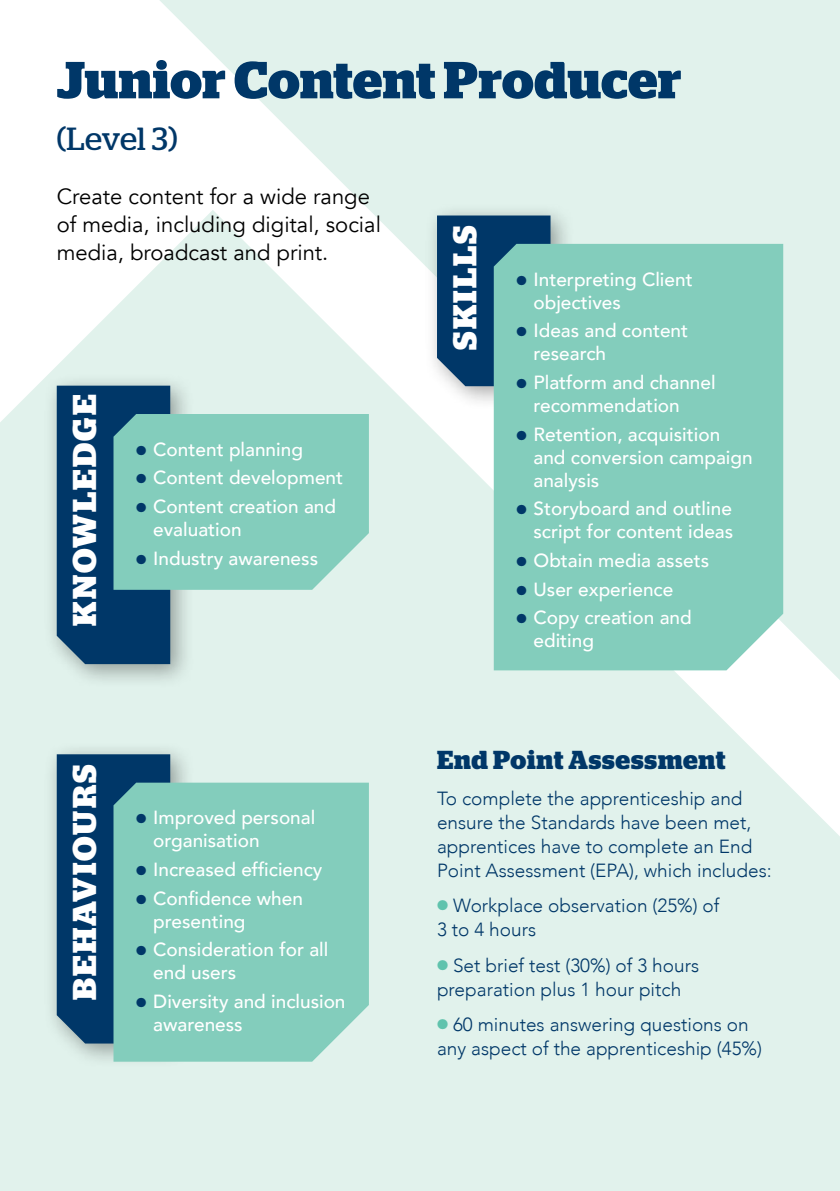
<style>
.page{position:relative;width:840px;height:1191px;background:#fff}
.page>*{position:absolute;margin:0;border:0;box-sizing:border-box;transform-origin:0 0}
.t1{font:700 52px "Stag";color:#003768}
.t2{font:700 33px "Stag";letter-spacing:.07em;color:#fff}
.t3{font:32px "Stag";letter-spacing:.005em;color:#003768}
.t4{font:700 26px "Stag";letter-spacing:.03em;color:#003768}
.t5{font:22px/28px "Avenir";color:#000}
.t6{font:500 19px/23px "Avenir";color:#fff}
.t7{font:300 19px/24px "Avenir";color:#003768}
.s1{color:#003768}
.s2{color:#60c3ad}
</style>
<div class="page">
<div style="left:0;top:264px;width:839px;height:927px;background:#e1f2ec"></div>
<svg style="left:159px;top:0;width:680px;height:680px;fill:#e1f2ec"></svg>
<div style="left:43px;top:372px;width:151px;height:316px;background:#000;opacity:.35"></div>
<div style="left:57px;top:386px;width:113px;height:278px;background:#003768"></div>
<div style="left:423px;top:202px;width:151px;height:209px;background:#000;opacity:.35"></div>
<div style="left:437px;top:215px;width:113px;height:171px;background:#003768"></div>
<div style="left:43px;top:741px;width:151px;height:327px;background:#000;opacity:.35"></div>
<div style="left:57px;top:754px;width:113px;height:289px;background:#003768"></div>
<div style="left:113px;top:414px;width:256px;height:176px;background:#83cdbc"></div>
<div style="left:493px;top:244px;width:289px;height:426px;background:#83cdbc"></div>
<div style="left:113px;top:782px;width:256px;height:279px;background:#83cdbc"></div>
<h1 class="t1" style="left:57px;top:50px;width:626px">Junior Content Producer</h1>
<h3 class="t3" style="left:57px;top:121px;width:122px">(Level 3)</h3>
<p class="t5" style="left:57px;top:183px;width:325px">Create content for a wide range of media, including digital, social media, broadcast and print.</p>
<h2 class="t2" style="left:445px;top:350px;width:126px;rotate:-90deg">Skills</h2>
<p class="t6" style="left:533px;top:266px;width:161px;text-indent:-17px"><span class="s1">●</span> I nterpreting Client objectives</p>
<p class="t6" style="left:533px;top:318px;width:156px;text-indent:-17px"><span class="s1">●</span> Ideas and content research</p>
<p class="t6" style="left:533px;top:370px;width:183px;text-indent:-17px"><span class="s1">●</span> Platform and channel recommendation</p>
<p class="t6" style="left:533px;top:421px;width:220px;text-indent:-17px"><span class="s1">●</span> Retention, acquisition and conversion campaign analysis</p>
<p class="t6" style="left:516px;top:496px;width:218px;text-align:right"><span class="s1">●</span> Storyboard and outline script for content ideas</p>
<p class="t6" style="left:516px;top:548px;width:194px"><span class="s1">●</span> Obtain media assets</p>
<p class="t6" style="left:516px;top:576px;width:158px"><span class="s1">●</span> User experience</p>
<p class="t6" style="left:533px;top:605px;width:160px;text-indent:-17px"><span class="s1">●</span> Copy creation and editing</p>
<h2 class="t2" style="left:65px;top:626px;width:232px;rotate:-90deg">Knowledge</h2>
<p class="t6" style="left:136px;top:436px;width:168px"><span class="s1">●</span> Content planning</p>
<p class="t6" style="left:136px;top:465px;width:208px"><span class="s1">●</span> Content development</p>
<p class="t6" style="left:153px;top:494px;width:184px;text-indent:-17px"><span class="s1">●</span> Content creation and evaluation</p>
<p class="t6" style="left:136px;top:545px;width:183px"><span class="s1">●</span> I ndustry awareness</p>
<h2 class="t2" style="left:65px;top:1000px;width:237px;rotate:-90deg">Behaviours</h2>
<p class="t6" style="left:153px;top:805px;width:163px;text-indent:-17px"><span class="s1">●</span> I mproved personal organisation</p>
<p class="t6" style="left:136px;top:857px;width:187px"><span class="s1">●</span> I ncreased efficiency</p>
<p class="t6" style="left:153px;top:885px;width:151px;text-indent:-17px"><span class="s1">●</span> Confidence when presenting</p>
<p class="t6" style="left:153px;top:937px;width:176px;text-indent:-17px"><span class="s1">●</span> Consideration for all end users</p>
<p class="t6" style="left:153px;top:989px;width:194px;text-indent:-17px"><span class="s1">●</span> Diversity and inclusion awareness</p>
<h3 class="t4" style="left:437px;top:745px;width:290px">End Point Assessment</h3>
<p class="t7" style="left:437px;top:786px;width:336px">To complete the apprenticeship and ensure the Standards have been met, apprentices have to complete an End Point Assessment (EPA), which includes:</p>
<p class="t7" style="left:437px;top:893px;width:284px"><span class="s2">●</span> Workplace observation (25%) of<br>3 to 4 hours</p>
<p class="t7" style="left:437px;top:953px;width:263px"><span class="s2">●</span> Set brief test (30%) of 3 hours preparation plus 1 hour pitch</p>
<p class="t7" style="left:437px;top:1012px;width:326px"><span class="s2">●</span> 60 minutes answering questions on any aspect of the apprenticeship (45%)</p>
</div>
